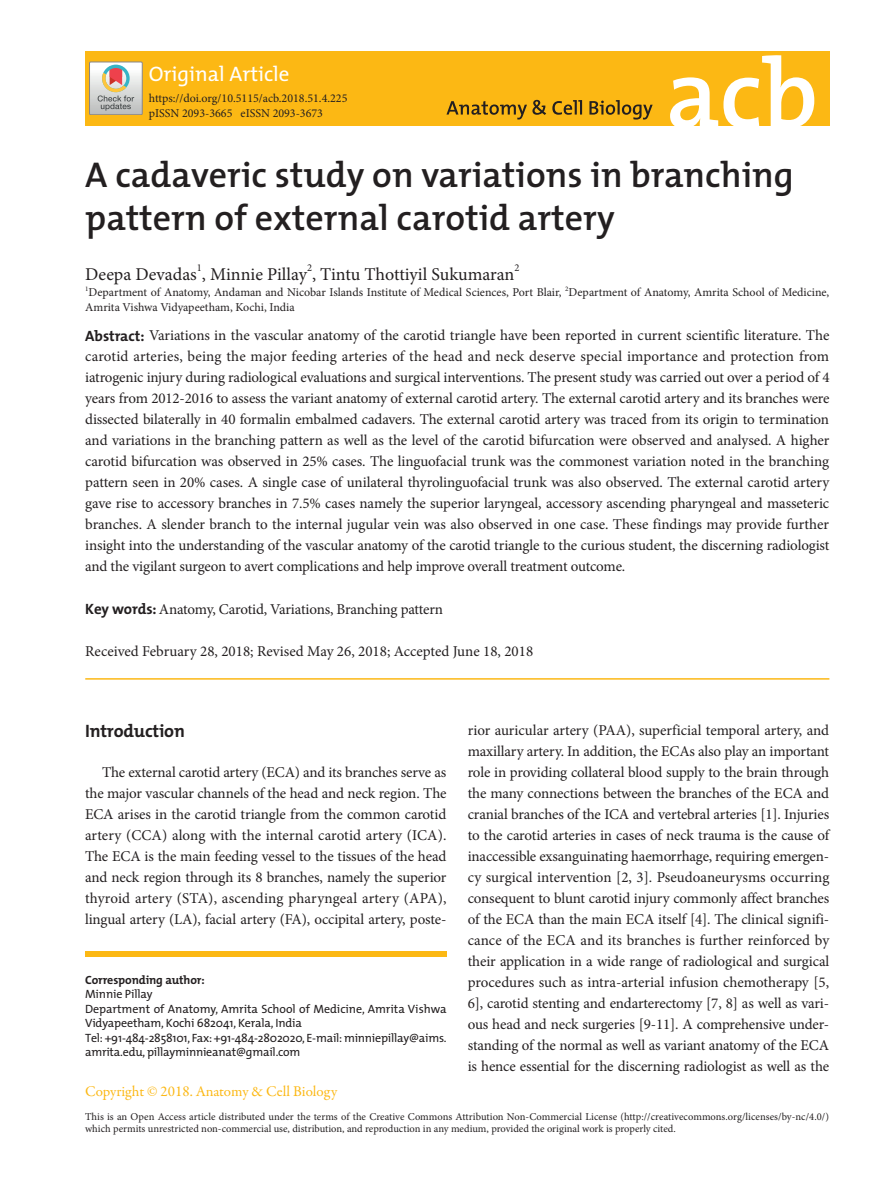
<style>
.page{position:relative;width:893px;height:1191px;background:#fff}
.page>*{position:absolute;margin:0;border:0;box-sizing:border-box;transform-origin:0 0}
.t1{font:600 36px/43.2px "The Mix";color:#231f20}
.t2{font:21px "The Mix";color:#fff}
.t3{font:18px "Minion Pro";color:#231f20}
.t4{font:700 18px "The Mix";letter-spacing:-.01em;color:#231f20}
.t5{font:15px/21px "Minion Pro";letter-spacing:-.01em;color:#231f20;text-align:justify}
.t6{font:15px "Garamond Premr Pro";color:#fcb814}
.t7{font:12px/14.4px "Minion Pro";color:#231f20}
.t8{font:12px/14.4px "The Mix";letter-spacing:-.01em;color:#231f20}
.t9{font:700 12px "The Mix";letter-spacing:-.01em;color:#231f20}
.t10{font:10.5px/12.6px "Minion Pro";color:#231f20}
.t11{font:7.05px "Minion Pro";color:#231f20}
.s1{font-family:"The Mix";font-weight:700}
</style>
<div class="page">
<div style="left:85px;top:51px;width:744px;height:75px;background:#fcb814"></div>
<svg style="left:670px;top:55px;width:144px;height:71px"></svg>
<svg style="left:446px;top:100px;width:207px;height:20px"></svg>
<svg style="left:90px;top:62px;width:52px;height:53px;background:#cbc6c1"></svg>
<div style="left:85px;top:951px;width:361px;height:5px;background:#fcb814"></div>
<hr style="left:85px;top:678px;width:744px;height:1px;background:#fcb814">
<h2 class="t2" style="left:149px;top:57px;width:142px">Original Article</h2>
<p class="t7" style="left:149px;top:91px;width:200px">https://doi.org/10.5115/acb.2018.51.4.225 pISSN 2093-3665 eISSN 2093-3673</p>
<h1 class="t1" style="left:85px;top:152px;width:710px">A cadaveric study on variations in branching pattern of external carotid artery</h1>
<p class="t3" style="left:85px;top:262px;width:431px">Deepa Devadas , Minnie Pillay , Tintu Thottiyil Sukumaran</p>
<p class="t10" style="left:197px;top:262px;width:7px">1</p>
<p class="t10" style="left:307px;top:262px;width:7px">2</p>
<p class="t10" style="left:514px;top:262px;width:7px">2</p>
<p class="t11" style="left:85px;top:284px;width:5px">1</p>
<p class="t7" style="left:89px;top:285px;width:474px">Department of Anatomy, Andaman and Nicobar Islands Institute of Medical Sciences, Port Blair,</p>
<p class="t11" style="left:565px;top:284px;width:5px">2</p>
<p class="t7" style="left:569px;top:285px;width:262px">Department of Anatomy, Amrita School of Medicine,</p>
<p class="t7" style="left:85px;top:300px;width:211px">Amrita Vishwa Vidyapeetham, Kochi, India</p>
<p class="t5" style="left:85px;top:325px;width:746px"><span class="s1">Abstract:</span> Variations in the vascular anatomy of the carotid triangle have been reported in current scientific literature. The carotid arteries, being the major feeding arteries of the head and neck deserve special importance and protection from iatrogenic injury during radiological evaluations and surgical interventions. The present study was carried out over a period of 4 years from 2012-2016 to assess the variant anatomy of external carotid artery. The external carotid artery and its branches were dissected bilaterally in 40 formalin embalmed cadavers. The external carotid artery was traced from its origin to termination and variations in the branching pattern as well as the level of the carotid bifurcation were observed and analysed. A higher carotid bifurcation was observed in 25% cases. The linguofacial trunk was the commonest variation noted in the branching pattern seen in 20% cases. A single case of unilateral thyrolinguofacial trunk was also observed. The external carotid artery gave rise to accessory branches in 7.5% cases namely the superior laryngeal, accessory ascending pharyngeal and masseteric branches. A slender branch to the internal jugular vein was also observed in one case. These findings may provide further insight into the understanding of the vascular anatomy of the carotid triangle to the curious student, the discerning radiologist and the vigilant surgeon to avert complications and help improve overall treatment outcome.</p>
<p class="t5" style="left:85px;top:598px;width:359px"><span class="s1">Key words:</span> Anatomy, Carotid, Variations, Branching pattern</p>
<p class="t5" style="left:85px;top:641px;width:449px">Received February 28, 2018; Revised May 26, 2018; Accepted June 18, 2018</p>
<p class="t4" style="left:85px;top:716px;width:101px">Introduction</p>
<p class="t5" style="left:85px;top:761px;width:363px;text-indent:17px">The external carotid artery (ECA) and its branches serve as the major vascular channels of the head and neck region. The ECA arises in the carotid triangle from the common carotid artery (CCA) along with the internal carotid artery (ICA).<br>The ECA is the main feeding vessel to the tissues of the head and neck region through its 8 branches, namely the superior thyroid artery (STA), ascending pharyngeal artery (APA), lingual artery (LA), facial artery (FA), occipital artery, poste-</p>
<p class="t9" style="left:85px;top:969px;width:121px">Corresponding author:</p>
<p class="t8" style="left:85px;top:986px;width:363px">Minnie Pillay<br>Department of Anatomy, Amrita School of Medicine, Amrita Vishwa Vidyapeetham, Kochi 682041, Kerala, India<br>Tel: +91-484-2858101, Fax: +91-484-2802020, E-mail: minniepillay@aims. amrita.edu, pillayminnieanat@gmail.com</p>
<p class="t6" style="left:85px;top:1082px;width:254px">Copyright © 2018. Anatomy &amp; Cell Biology</p>
<p class="t5" style="left:468px;top:719px;width:363px">rior auricular artery (PAA), superficial temporal artery, and maxillary artery. In addition, the ECAs also play an important role in providing collateral blood supply to the brain through the many connections between the branches of the ECA and cranial branches of the ICA and vertebral arteries [1]. Injuries to the carotid arteries in cases of neck trauma is the cause of inaccessible exsanguinating haemorrhage, requiring emergen&shy;cy surgical intervention [2, 3]. Pseudoaneurysms occurring consequent to blunt carotid injury commonly affect branches of the ECA than the main ECA itself [4]. The clinical signifi&shy;cance of the ECA and its branches is further reinforced by their application in a wide range of radiological and surgical procedures such as intra-arterial infusion chemotherapy [5, 6], carotid stenting and endarterectomy [7, 8] as well as vari&shy;ous head and neck surgeries [9-11]. A comprehensive under&shy;standing of the normal as well as variant anatomy of the ECA is hence essential for the discerning radiologist as well as the</p>
<p class="t10" style="left:85px;top:1110px;width:745px">This is an Open Access article distributed under the terms of the Creative Commons Attribution Non-Commercial License (http://creativecommons.org/licenses/by-nc/4.0/) which permits unrestricted non-commercial use, distribution, and reproduction in any medium, provided the original work is properly cited.</p>
</div>
